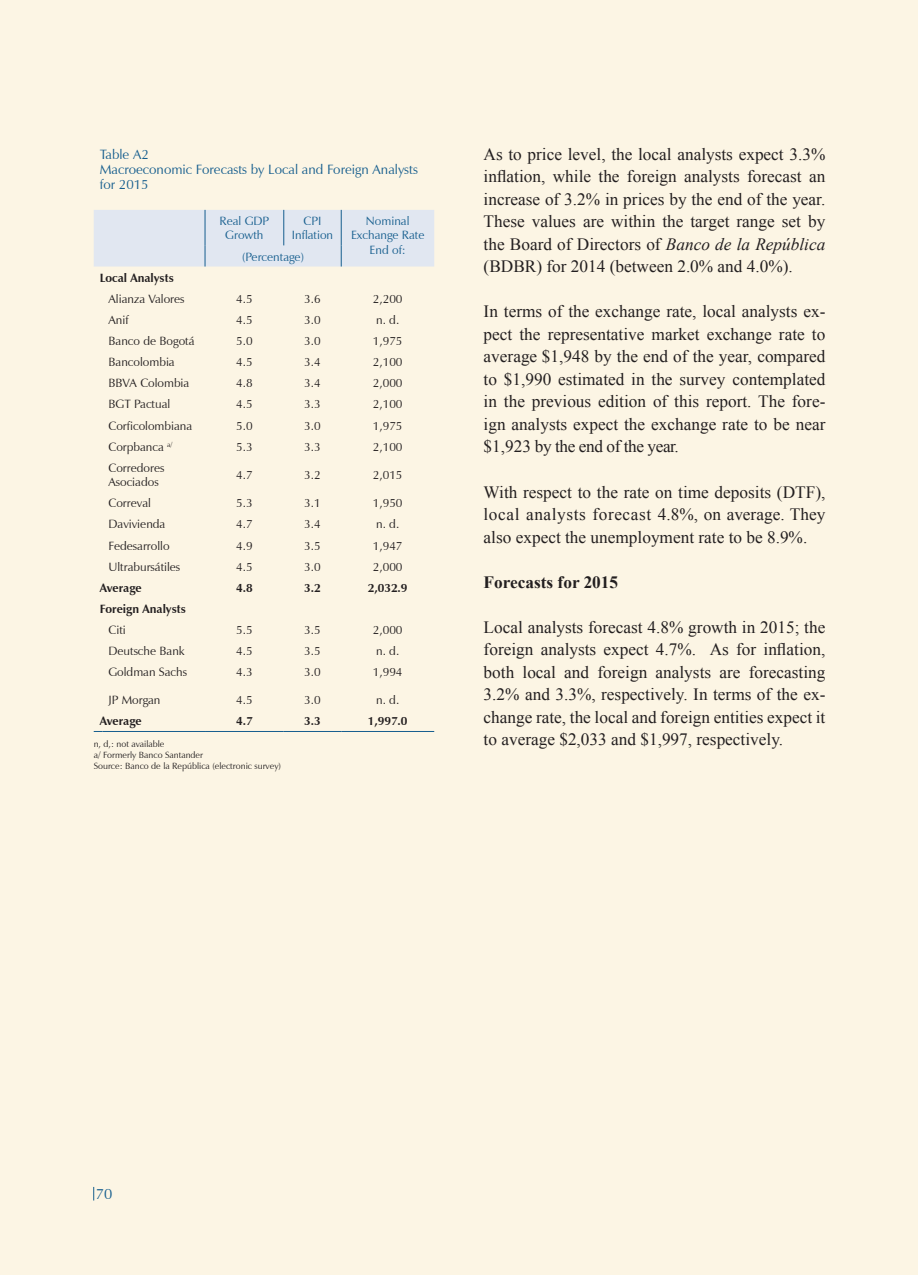
<style>
.page{position:relative;width:918px;height:1275px;background:#fff}
.page>*{position:absolute;margin:0;border:0;box-sizing:border-box;transform-origin:0 0}
.corrido1{font:17.25px/22.5px "Times New Roman";color:#231f20;text-align:justify}
.corrido1-2{font:700 17.25px "Times New Roman";color:#231f20}
.t1{font:15px "Zapf Humanist 601 BT";color:#165e8e}
.cuadro_-_titulo{font:13.5px/15px "Zapf Humanist 601 BT";color:#165e8e}
.cuadro{font:12px/14.4px "Zapf Humanist 601 BT";color:#231f20}
.cuadro-2{font:700 12px "Zapf Humanist 601 BT";color:#231f20}
.cuadro_-_subtitulos{font:12px/14.4px "Zapf Humanist 601 BT";color:#165e8e;text-align:center}
.gráfico_-_pie{font:9px "Zapf Humanist 601 BT";color:#231f20}
.s1{font-style:italic}
</style>
<div class="page">
<div style="left:0;top:0;width:917px;height:1274px;background:#fcf5e4"></div>
<svg style="left:93px;top:1186px;width:1px;height:14px"></svg>
<div style="left:94px;top:210px;width:340px;height:56px;background:#e1e7f1"></div>
<hr style="left:102px;top:731px;width:103px;height:1px;background:#165e8e">
<hr style="left:205px;top:731px;width:78px;height:1px;background:#165e8e">
<hr style="left:283px;top:731px;width:58px;height:1px;background:#165e8e">
<hr style="left:341px;top:731px;width:93px;height:1px;background:#165e8e">
<p class="cuadro_-_titulo" style="left:100px;top:147px;width:51px">Table A2</p>
<p class="cuadro_-_titulo" style="left:100px;top:162px;width:319px">Macroeconomic Forecasts by Local and Foreign Analysts for 2015</p>
<p class="cuadro_-_subtitulos" style="left:219px;top:214px;width:51px">Real GDP<br>Growth</p>
<p class="cuadro_-_subtitulos" style="left:292px;top:214px;width:43px">CPI<br>Inflation</p>
<p class="cuadro_-_subtitulos" style="left:351px;top:214px;width:75px">Nominal<br>Exchange Rate<br>End of:</p>
<p class="cuadro_-_subtitulos" style="left:242px;top:249px;width:63px">(Percentage)</p>
<p class="cuadro-2" style="left:100px;top:270px;width:76px">Local Analysts</p>
<p class="cuadro" style="left:108px;top:291px;width:78px">Alianza Valores</p>
<p class="cuadro" style="left:236px;top:291px;width:18px">4.5</p>
<p class="cuadro" style="left:304px;top:291px;width:18px">3.6</p>
<p class="cuadro" style="left:373px;top:291px;width:31px">2,200</p>
<p class="cuadro" style="left:108px;top:312px;width:22px">Anif</p>
<p class="cuadro" style="left:236px;top:312px;width:18px">4.5</p>
<p class="cuadro" style="left:304px;top:312px;width:18px">3.0</p>
<p class="cuadro" style="left:376px;top:312px;width:25px">n. d.</p>
<p class="cuadro" style="left:108px;top:334px;width:87px">Banco de Bogotá</p>
<p class="cuadro" style="left:236px;top:334px;width:18px">5.0</p>
<p class="cuadro" style="left:304px;top:334px;width:18px">3.0</p>
<p class="cuadro" style="left:373px;top:334px;width:31px">1,975</p>
<p class="cuadro" style="left:108px;top:355px;width:68px">Bancolombia</p>
<p class="cuadro" style="left:236px;top:355px;width:18px">4.5</p>
<p class="cuadro" style="left:304px;top:355px;width:18px">3.4</p>
<p class="cuadro" style="left:373px;top:355px;width:31px">2,100</p>
<p class="cuadro" style="left:108px;top:376px;width:82px">BBVA Colombia</p>
<p class="cuadro" style="left:236px;top:376px;width:18px">4.8</p>
<p class="cuadro" style="left:304px;top:376px;width:18px">3.4</p>
<p class="cuadro" style="left:373px;top:376px;width:31px">2,000</p>
<p class="cuadro" style="left:108px;top:397px;width:63px">BGT Pactual</p>
<p class="cuadro" style="left:236px;top:397px;width:18px">4.5</p>
<p class="cuadro" style="left:304px;top:397px;width:18px">3.3</p>
<p class="cuadro" style="left:373px;top:397px;width:31px">2,100</p>
<p class="cuadro" style="left:108px;top:418px;width:85px">Corficolombiana</p>
<p class="cuadro" style="left:236px;top:418px;width:18px">5.0</p>
<p class="cuadro" style="left:304px;top:418px;width:18px">3.0</p>
<p class="cuadro" style="left:373px;top:418px;width:31px">1,975</p>
<p class="cuadro" style="left:108px;top:439px;width:65px">Corpbanca <sup>a/</sup></p>
<p class="cuadro" style="left:236px;top:439px;width:18px">5.3</p>
<p class="cuadro" style="left:304px;top:439px;width:18px">3.3</p>
<p class="cuadro" style="left:373px;top:439px;width:31px">2,100</p>
<p class="cuadro" style="left:108px;top:460px;width:57px">Corredores<br>Asociados</p>
<p class="cuadro" style="left:236px;top:467px;width:18px">4.7</p>
<p class="cuadro" style="left:304px;top:467px;width:18px">3.2</p>
<p class="cuadro" style="left:373px;top:467px;width:31px">2,015</p>
<p class="cuadro" style="left:108px;top:496px;width:44px">Correval</p>
<p class="cuadro" style="left:236px;top:496px;width:18px">5.3</p>
<p class="cuadro" style="left:304px;top:496px;width:18px">3.1</p>
<p class="cuadro" style="left:373px;top:496px;width:31px">1,950</p>
<p class="cuadro" style="left:108px;top:517px;width:58px">Davivienda</p>
<p class="cuadro" style="left:236px;top:517px;width:18px">4.7</p>
<p class="cuadro" style="left:304px;top:517px;width:18px">3.4</p>
<p class="cuadro" style="left:376px;top:517px;width:25px">n. d.</p>
<p class="cuadro" style="left:108px;top:538px;width:63px">Fedesarrollo</p>
<p class="cuadro" style="left:236px;top:538px;width:18px">4.9</p>
<p class="cuadro" style="left:304px;top:538px;width:18px">3.5</p>
<p class="cuadro" style="left:373px;top:538px;width:31px">1,947</p>
<p class="cuadro" style="left:108px;top:559px;width:73px">Ultrabursátiles</p>
<p class="cuadro" style="left:236px;top:559px;width:18px">4.5</p>
<p class="cuadro" style="left:304px;top:559px;width:18px">3.0</p>
<p class="cuadro" style="left:373px;top:559px;width:31px">2,000</p>
<p class="cuadro-2" style="left:100px;top:580px;width:43px">Average</p>
<p class="cuadro-2" style="left:236px;top:580px;width:18px">4.8</p>
<p class="cuadro-2" style="left:304px;top:580px;width:18px">3.2</p>
<p class="cuadro-2" style="left:368px;top:580px;width:41px">2,032.9</p>
<p class="cuadro-2" style="left:100px;top:601px;width:88px">Foreign Analysts</p>
<p class="cuadro" style="left:108px;top:622px;width:19px">Citi</p>
<p class="cuadro" style="left:236px;top:622px;width:18px">5.5</p>
<p class="cuadro" style="left:304px;top:622px;width:18px">3.5</p>
<p class="cuadro" style="left:373px;top:622px;width:31px">2,000</p>
<p class="cuadro" style="left:108px;top:644px;width:78px">Deutsche Bank</p>
<p class="cuadro" style="left:236px;top:644px;width:18px">4.5</p>
<p class="cuadro" style="left:304px;top:644px;width:18px">3.5</p>
<p class="cuadro" style="left:376px;top:644px;width:25px">n. d.</p>
<p class="cuadro" style="left:108px;top:665px;width:80px">Goldman Sachs</p>
<p class="cuadro" style="left:236px;top:665px;width:18px">4.3</p>
<p class="cuadro" style="left:304px;top:665px;width:18px">3.0</p>
<p class="cuadro" style="left:373px;top:665px;width:31px">1,994</p>
<p class="cuadro" style="left:108px;top:693px;width:54px">JP Morgan</p>
<p class="cuadro" style="left:236px;top:693px;width:18px">4.5</p>
<p class="cuadro" style="left:304px;top:693px;width:18px">3.0</p>
<p class="cuadro" style="left:376px;top:693px;width:25px">n. d.</p>
<p class="cuadro-2" style="left:100px;top:714px;width:43px">Average</p>
<p class="cuadro-2" style="left:236px;top:714px;width:18px">4.7</p>
<p class="cuadro-2" style="left:304px;top:714px;width:18px">3.3</p>
<p class="cuadro-2" style="left:368px;top:714px;width:41px">1,997.0</p>
<p class="gráfico_-_pie" style="left:94px;top:738px;width:72px">n, d,: not available</p>
<p class="gráfico_-_pie" style="left:94px;top:749px;width:111px">a/ Formerly Banco Santander</p>
<p class="gráfico_-_pie" style="left:94px;top:760px;width:189px">Source: Banco de la República (electronic survey)</p>
<p class="corrido1" style="left:483px;top:142px;width:343px">As to price level, the local analysts expect 3.3% inflation, while the foreign analysts forecast an increase of 3.2% in prices by the end of the year.<br>These values are within the target range set by the Board of Directors of <span class="s1">Banco de la República </span>(BDBR) for 2014 (between 2.0% and 4.0%).</p>
<p class="corrido1" style="left:483px;top:300px;width:343px">In terms of the exchange rate, local analysts ex&shy;pect the representative market exchange rate to average $1,948 by the end of the year, compared to $1,990 estimated in the survey contemplated in the previous edition of this report. The fore&shy;ign analysts expect the exchange rate to be near $1,923 by the end of the year.</p>
<p class="corrido1" style="left:483px;top:480px;width:343px">With respect to the rate on time deposits (DTF), local analysts forecast 4.8%, on average. They also expect the unemployment rate to be 8.9%.</p>
<p class="corrido1-2" style="left:483px;top:570px;width:136px">Forecasts for 2015</p>
<p class="corrido1" style="left:483px;top:615px;width:343px">Local analysts forecast 4.8% growth in 2015; the foreign analysts expect 4.7%. As for inflation, both local and foreign analysts are forecasting 3.2% and 3.3%, respectively. In terms of the ex&shy;change rate, the local and foreign entities expect it to average $2,033 and $1,997, respectively.</p>
<p class="t1" style="left:96px;top:1184px;width:18px">70</p>
</div>
